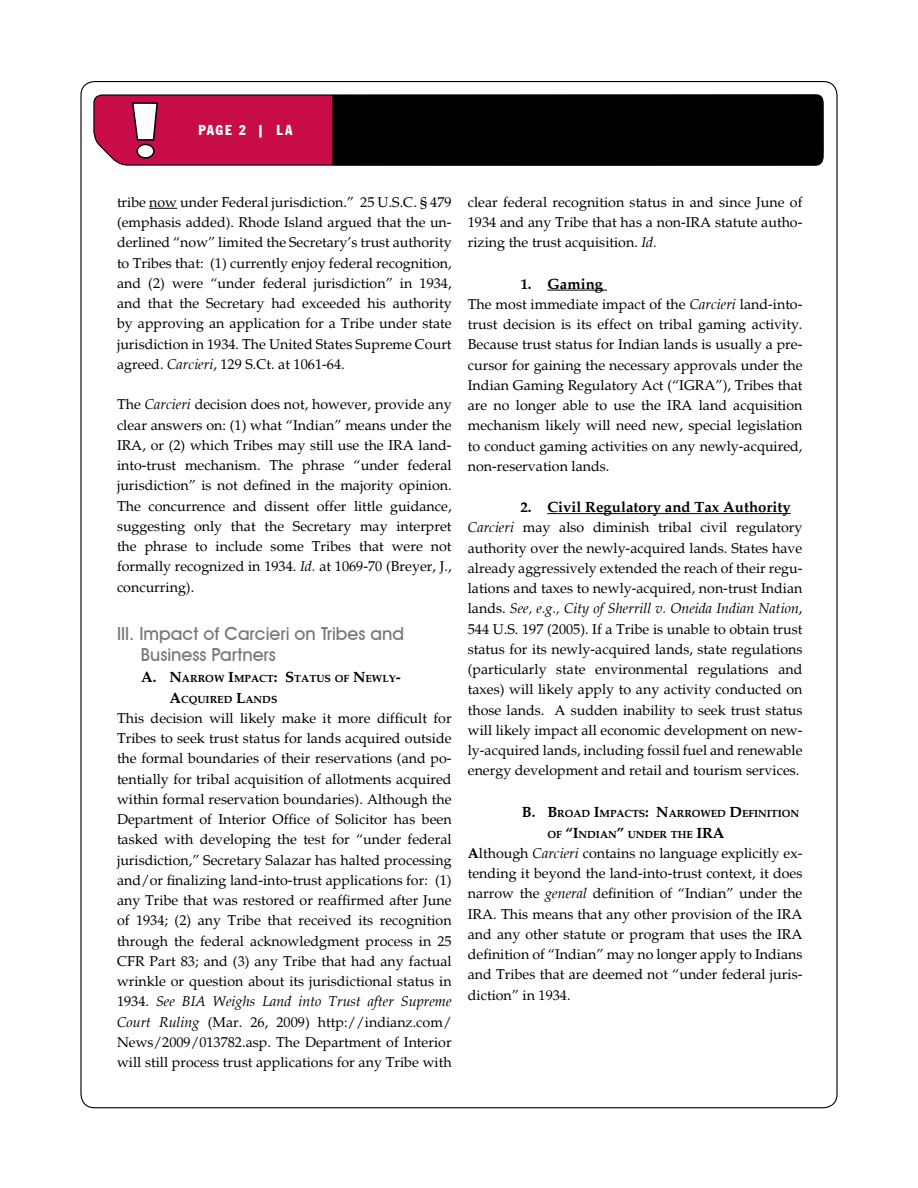
<style>
.page{position:relative;width:918px;height:1188px;background:#fff}
.page>*{position:absolute;margin:0;border:0;box-sizing:border-box;transform-origin:0 0}
.t1{font:500 18px/21px "Avant Garde IT Cby BT";color:#77787b}
.t2{font:700 15px "Palatino";color:#000}
.t3{font:15px "Franklin Cond Gothic";letter-spacing:.105em;color:#fff}
.t4{font:700 15px "Palatino";color:#000}
.t5{font:14.25px/20.2px "Palatino";color:#000;text-align:justify}
.t6{font:700 10.5px/21px "Palatino";letter-spacing:-.005em;color:#000}
.s1{font-style:italic}
.s2{font-size:15px}
.s3{font-weight:700}
</style>
<div class="page">
<svg style="left:93px;top:94px;width:239px;height:72px;background:#c2144b"></svg>
<div style="left:332px;top:94px;width:492px;height:72px;background:#000"></div>
<svg style="left:131px;top:102px;width:28px;height:40px"></svg>
<div style="left:137px;top:144px;width:17px;height:14px;background:#fff;border-radius:50%"></div>
<div style="left:136px;top:144px;width:19px;height:15px;border:2px solid #000;border-radius:50%"></div>
<svg style="left:149px;top:208px;width:28px;height:1px"></svg>
<hr style="left:547px;top:290px;width:60px;height:1px;background:#000">
<hr style="left:547px;top:513px;width:244px;height:1px;background:#000">
<p class="t3" style="left:199px;top:121px;width:95px">PAGE 2 | LA</p>
<p class="t5" style="left:117px;top:192px;width:336px">tribe now under Federal jurisdiction.” 25 U.S.C. § 479 (emphasis added). Rhode Island argued that the un&shy;derlined “now” limited the Secretary’s trust authority to Tribes that: (1) currently enjoy federal recognition, and (2) were “under federal jurisdiction” in 1934, and that the Secretary had exceeded his authority by approving an application for a Tribe under state jurisdiction in 1934. The United States Supreme Court agreed. <span class="s1">Carcieri</span>, 129 S.Ct. at 1061-64.</p>
<p class="t5" style="left:117px;top:395px;width:336px">The <span class="s1">Carcieri</span> decision does not, however, provide any clear answers on: (1) what “Indian” means under the IRA, or (2) which Tribes may still use the IRA land&shy;into-trust mechanism. The phrase “under federal jurisdiction” is not defined in the majority opinion.<br>The concurrence and dissent offer little guidance, suggesting only that the Secretary may interpret the phrase to include some Tribes that were not formally recognized in 1934. <span class="s1">Id.</span> at 1069-70 (Breyer, J., concurring).</p>
<p class="t1" style="left:141px;top:623px;width:265px;text-indent:-24px">III. Impact of Carcieri on Tribes and<br>Business Partners</p>
<p class="t6" style="left:141px;top:668px;width:261px"><span class="s2">A.</span> <span class="s2">N</span>ARROW <span class="s2">I</span>MPACT<span class="s2">: S</span>TATUS OF <span class="s2">N</span>EWLY<span class="s2">-</span></p>
<p class="t4" style="left:117px;top:689px;width:23px">A</p>
<p class="t6" style="left:181px;top:689px;width:97px">CQUIRED <span class="s2">L</span>ANDS</p>
<p class="t5" style="left:117px;top:708px;width:336px">This decision will likely make it more difficult for Tribes to seek trust status for lands acquired outside the formal boundaries of their reservations (and po&shy;tentially for tribal acquisition of allotments acquired within formal reservation boundaries). Although the Department of Interior Office of Solicitor has been tasked with developing the test for “under federal jurisdiction,” Secretary Salazar has halted processing and/or finalizing land-into-trust applications for: (1) any Tribe that was restored or reaffirmed after June of 1934; (2) any Tribe that received its recognition through the federal acknowledgment process in 25<br>CFR Part 83; and (3) any Tribe that had any factual wrinkle or question about its jurisdictional status in 1934. <span class="s1">See BIA Weighs Land into Trust after Supreme Court Ruling</span> (Mar. 26, 2009) http://indianz.com/ News/2009/013782.asp. The Department of Interior will still process trust applications for any Tribe with</p>
<p class="t5" style="left:468px;top:192px;width:336px">clear federal recognition status in and since June of 1934 and any Tribe that has a non-IRA statute autho&shy;rizing the trust acquisition. <span class="s1">Id.</span></p>
<p class="t2" style="left:520px;top:275px;width:84px">1. Gaming</p>
<p class="t5" style="left:468px;top:294px;width:336px">The most immediate impact of the <span class="s1">Carcieri</span> land-into&shy;trust decision is its effect on tribal gaming activity.<br>Because trust status for Indian lands is usually a pre&shy;cursor for gaining the necessary approvals under the Indian Gaming Regulatory Act (“IGRA”), Tribes that are no longer able to use the IRA land acquisition mechanism likely will need new, special legislation to conduct gaming activities on any newly-acquired, non-reservation lands.</p>
<p class="t2" style="left:520px;top:498px;width:272px">2. Civil Regulatory and Tax Authority</p>
<p class="t5" style="left:468px;top:518px;width:336px"><span class="s1">Carcieri</span> may also diminish tribal civil regulatory authority over the newly-acquired lands. States have already aggressively extended the reach of their regu&shy;lations and taxes to newly-acquired, non-trust Indian lands. <span class="s1">See, e.g., City of Sherrill v. Oneida Indian Nation</span>, 544 U.S. 197 (2005). If a Tribe is unable to obtain trust status for its newly-acquired lands, state regulations (particularly state environmental regulations and taxes) will likely apply to any activity conducted on those lands. A sudden inability to seek trust status will likely impact all economic development on new&shy;ly-acquired lands, including fossil fuel and renewable energy development and retail and tourism services.</p>
<p class="t6" style="left:547px;top:803px;width:253px;text-indent:-26px"><span class="s2">B.</span> <span class="s2">B</span>ROAD <span class="s2">I</span>MPACTS<span class="s2">: N</span>ARROWED <span class="s2">D</span>EFINITION<br>OF <span class="s2">“I</span>NDIAN<span class="s2">”</span> UNDER THE <span class="s2">IRA</span></p>
<p class="t5" style="left:468px;top:843px;width:336px"><span class="s3">A</span>lthough <span class="s1">Carcieri</span> contains no language explicitly ex&shy;tending it beyond the land-into-trust context, it does narrow the <span class="s1">general</span> definition of “Indian” under the IRA. This means that any other provision of the IRA and any other statute or program that uses the IRA definition of “Indian” may no longer apply to Indians and Tribes that are deemed not “under federal juris&shy;diction” in 1934.</p>
</div>
